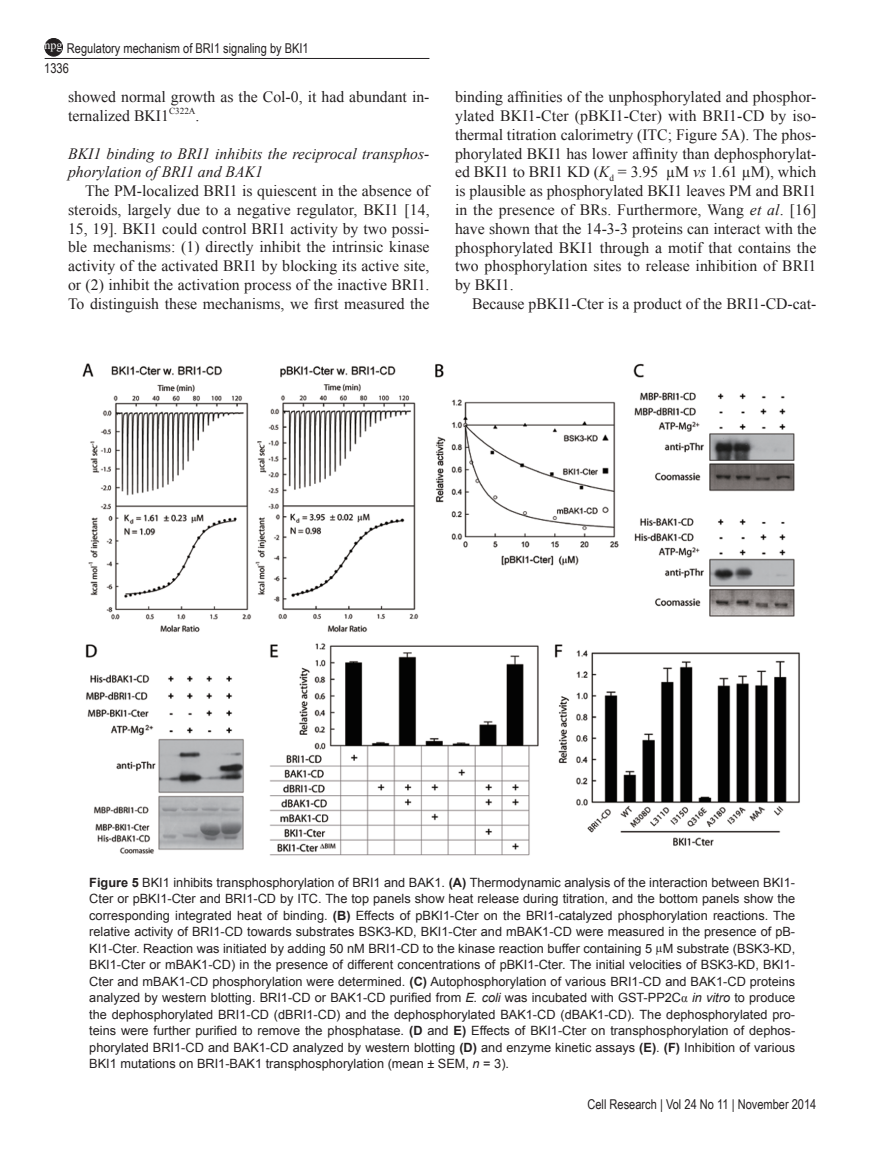
<style>
.page{position:relative;width:893px;height:1170px;background:#fff}
.page>*{position:absolute;margin:0;border:0;box-sizing:border-box;transform-origin:0 0}
.t1{font:15.75px/18.8px "Times New Roman PSMT2";color:#231f20}
.t2{font:15.75px "Times New Roman";color:#231f20}
.t3{font:italic 15.75px/18.8px "Times New Roman";color:#231f20}
.t4{font:13.5px "Arial Narrow";color:#231f20}
.t5{font:12.75px/16.5px "Arial MT2";color:#231f20;text-align:justify}
.t6{font:12px "Times New Roman PSMT2";color:#fff}
.t7{font:9.15px "Times New Roman PSMT2";color:#231f20}
.s1{font-family:"Times New Roman PSMT2"}
.s2{font-family:"Times New Roman";font-style:italic}
.s3{font-family:"Arial";font-weight:700}
.s4{font-family:"Arial"}
.s5{font-family:"Arial";font-style:italic}
.s6{font-family:"Times New Roman"}
</style>
<div class="page">
<hr style="left:45px;top:58px;width:384px;height:1px;background:#231f20">
<div style="left:45px;top:38px;width:17px;height:18px;background:#231f20;border-radius:50%"></div>
<div style="left:45px;top:38px;width:18px;height:18px;border:1px solid #231f20;border-radius:50%"></div>
<img style="left:82px;top:363px;width:718px;height:493px">
<p class="t4" style="left:67px;top:39px;width:243px">Regulatory mechanism of BRI1 signaling by BKI1</p>
<p class="t6" style="left:45px;top:37px;width:20px">npg</p>
<p class="t4" style="left:44px;top:58px;width:26px">1336</p>
<p class="t1" style="left:68px;top:87px;width:363px">showed normal growth as the Col-0, it had abundant in&shy;ternalized BKI1</p>
<p class="t7" style="left:169px;top:104px;width:28px">C322A</p>
<p class="t1" style="left:196px;top:106px;width:5px">.</p>
<p class="t3" style="left:68px;top:144px;width:363px">BKI1 binding to BRI1 inhibits the reciprocal transphos&shy;phorylation of BRI1 and BAK1</p>
<p class="t1" style="left:68px;top:181px;width:363px;text-align:justify;text-indent:17px">The PM-localized BRI1 is quiescent in the absence of steroids, largely due to a negative regulator, BKI1 [14, 15, 19]. BKI1 could control BRI1 activity by two possi&shy;ble mechanisms: (1) directly inhibit the intrinsic kinase activity of the activated BRI1 by blocking its active site, or (2) inhibit the activation process of the inactive BRI1.</p>
<p class="t2" style="left:68px;top:293px;width:363px">To distinguish these mechanisms, we first measured the</p>
<p class="t2" style="left:455px;top:86px;width:363px">binding affinities of the unphosphorylated and phosphor<span class="s1">-</span></p>
<p class="t1" style="left:455px;top:106px;width:363px">ylated BKI1-Cter (pBKI1-Cter) with BRI1-CD by iso&shy;thermal titration calorimetry (ITC; Figure 5A). The phos-</p>
<p class="t2" style="left:455px;top:143px;width:363px">phorylated BKI1 has lower affinity than dephosphorylat<span class="s1">-</span></p>
<p class="t1" style="left:455px;top:162px;width:363px;text-align:justify">ed BKI1 to BRI1 KD (<span class="s2">K</span><sub>d</sub> = 3.95 µM <span class="s2">vs</span> 1.61 µM), which is plausible as phosphorylated BKI1 leaves PM and BRI1 in the presence of BRs. Furthermore, Wang <span class="s2">et al</span>. [16] have shown that the 14-3-3 proteins can interact with the phosphorylated BKI1 through a motif that contains the two phosphorylation sites to release inhibition of BRI1 by BKI1.</p>
<p class="t1" style="left:472px;top:294px;width:346px">Because pBKI1-Cter is a product of the BRI1-CD-cat-</p>
<p class="t5" style="left:89px;top:873px;width:707px"><span class="s3">Figure 5</span> BKI1 inhibits transphosphorylation of BRI1 and BAK1. <span class="s3">(A)</span> Thermodynamic analysis of the interaction between BKI1- Cter or pBKI1-Cter and BRI1-CD by ITC. The top panels show heat release during titration, and the bottom panels show the corresponding integrated heat of binding. <span class="s3">(B)</span> Effects of pBKI1-Cter on the BRI1-catalyzed phosphorylation reactions. The relative activity of BRI1-CD towards substrates BSK3-KD, BKI1-Cter and mBAK1-CD were measured in the presence of pB-KI1-Cter. Reaction was initiated by adding 50 nM BRI1-CD to the kinase reaction buffer containing 5 <span class="s1">µ</span>M substrate (BSK3-KD, BKI1-Cter or mBAK1-CD) in the presence of different concentrations of pBKI1-Cter. The initial velocities of BSK3-KD, BKI1- Cter and mBAK1-CD phosphorylation were determined. <span class="s3">(C)</span> Autophosphorylation of various BRI1-CD and BAK1-CD proteins analyzed by western blotting. <span class="s4">BRI1-CD or BAK1-CD purified from</span> <span class="s5">E. coli</span> was incubated with GST-PP2C<span class="s6">α</span> <span class="s5">in vitro</span> to produce the dephosphorylated BRI1-CD (dBRI1-CD) and the dephosphorylated BAK1-CD (dBAK1-CD). The dephosphorylated pro&shy;<span class="s4">teins were further purified to remove the phosphatase.</span> <span class="s3">(D</span> and <span class="s3">E)</span> Effects of BKI1-Cter on transphosphorylation of dephos&shy;phorylated BRI1-CD and BAK1-CD analyzed by western blotting <span class="s3">(D)</span> and enzyme kinetic assays <span class="s3">(E)</span>. <span class="s3">(F)</span> Inhibition of various BKI1 mutations on BRI1-BAK1 transphosphorylation (mean ± SEM, <span class="s5">n</span> = 3).</p>
<p class="t4" style="left:587px;top:1094px;width:230px">Cell Research | Vol 24 No 11 | November 2014</p>
</div>
